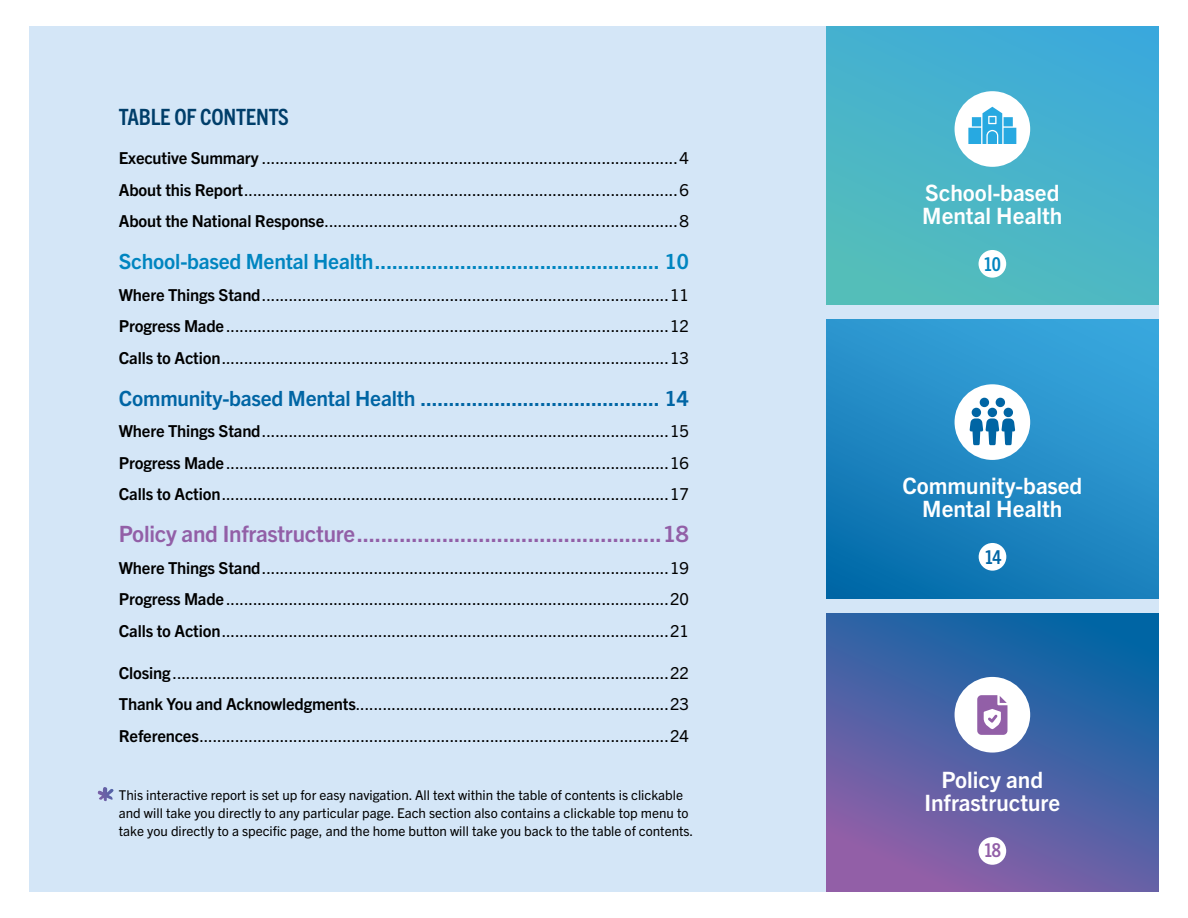
<style>
.page{position:relative;width:1188px;height:918px;background:#fff}
.page>*{position:absolute;margin:0;border:0;box-sizing:border-box;transform-origin:0 0}
.t1{font:700 22.65px/23.1px "Trade Gothic Next LT Pro";color:#fff;text-align:center}
.Body_text{font:700 22.5px "Trade Gothic Next LT Pro";letter-spacing:-.01em;color:#925fa7}
.subhead{font:700 condensed 22.5px "Trade Gothic Next LT Pro";letter-spacing:-.01em;color:#003e6a}
.Body_text-2{font:700 21px "Trade Gothic Next LT Pro";letter-spacing:-.01em;color:#0085c0}
.Body_text-3{font:700 21px "Trade Gothic Next LT Pro";letter-spacing:-.01em;color:#0065a4}
.t2{font:700 condensed 19.2px "Trade Gothic Next LT Pro";color:#925fa7}
.t3{font:700 condensed 19.2px "Trade Gothic Next LT Pro";color:#0085c0}
.t4{font:700 condensed 19.2px "Trade Gothic Next LT Pro";color:#0065a4}
.Body_text-4{font:16.5px "Trade Gothic Next LT Pro";letter-spacing:-.01em;color:#000}
.t5{font:13.5px/18px "Trade Gothic Next LT Pro";color:#000}
.s1{font-weight:700}
</style>
<div class="page">
<div style="left:29px;top:26px;width:1130px;height:866px;background:#d0e4f7"></div>
<svg style="left:826px;top:613px;width:333px;height:279px;background:#4c61a5"></svg>
<div style="left:979px;top:837px;width:27px;height:28px;background:#fff;border-radius:50%"></div>
<div style="left:955px;top:677px;width:75px;height:76px;background:#fff;border-radius:50%"></div>
<svg style="left:977px;top:695px;width:30px;height:40px"></svg>
<div style="left:826px;top:26px;width:333px;height:279px;background:linear-gradient(to right,#4eb9c2,#44b0d1)"></div>
<div style="left:979px;top:250px;width:27px;height:28px;background:#fff;border-radius:50%"></div>
<div style="left:955px;top:91px;width:75px;height:76px;background:#fff;border-radius:50%"></div>
<svg style="left:968px;top:107px;width:48px;height:37px"></svg>
<svg style="left:826px;top:320px;width:333px;height:278px;background:#218ac4"></svg>
<div style="left:979px;top:543px;width:27px;height:28px;background:#fff;border-radius:50%"></div>
<div style="left:955px;top:384px;width:75px;height:76px;background:#fff;border-radius:50%"></div>
<div style="left:980px;top:398px;width:9px;height:9px;background:#0065a4;border-radius:50%"></div>
<div style="left:996px;top:398px;width:9px;height:9px;background:#0065a4;border-radius:50%"></div>
<div style="left:972px;top:408px;width:9px;height:9px;background:#0065a4;border-radius:50%"></div>
<div style="left:988px;top:408px;width:9px;height:9px;background:#0065a4;border-radius:50%"></div>
<svg style="left:970px;top:418px;width:45px;height:27px"></svg>
<div style="left:1004px;top:408px;width:9px;height:9px;background:#0065a4;border-radius:50%"></div>
<svg style="left:97px;top:787px;width:17px;height:14px"></svg>
<p class="subhead" style="left:119px;top:102px;width:172px">TABLE OF CONTENTS</p>
<p class="Body_text-4" style="left:119px;top:147px;width:572px"><span class="s1">Executive Summary</span> .............................................................................................4</p>
<p class="Body_text-4" style="left:119px;top:178px;width:572px"><span class="s1">About this Report</span>.................................................................................................6</p>
<p class="Body_text-4" style="left:119px;top:210px;width:572px"><span class="s1">About the National Response</span>...............................................................................8</p>
<p class="Body_text-2" style="left:119px;top:247px;width:572px">School-based Mental Health.................................................. 10</p>
<p class="Body_text-4" style="left:119px;top:283px;width:572px"><span class="s1">Where Things Stand</span>...........................................................................................11</p>
<p class="Body_text-4" style="left:119px;top:315px;width:572px"><span class="s1">Progress Made</span>...................................................................................................12</p>
<p class="Body_text-4" style="left:119px;top:346px;width:572px"><span class="s1">Calls to Action</span>....................................................................................................13</p>
<p class="Body_text-3" style="left:119px;top:384px;width:572px">Community-based Mental Health .......................................... 14</p>
<p class="Body_text-4" style="left:119px;top:420px;width:572px"><span class="s1">Where Things Stand</span>...........................................................................................15</p>
<p class="Body_text-4" style="left:119px;top:451px;width:572px"><span class="s1">Progress Made</span>...................................................................................................16</p>
<p class="Body_text-4" style="left:119px;top:483px;width:572px"><span class="s1">Calls to Action</span>....................................................................................................17</p>
<p class="Body_text" style="left:119px;top:519px;width:572px">Policy and Infrastructure..................................................18</p>
<p class="Body_text-4" style="left:119px;top:556px;width:572px"><span class="s1">Where Things Stand</span>...........................................................................................19</p>
<p class="Body_text-4" style="left:119px;top:588px;width:572px"><span class="s1">Progress Made</span>...................................................................................................20</p>
<p class="Body_text-4" style="left:119px;top:619px;width:572px"><span class="s1">Calls to Action</span>....................................................................................................21</p>
<p class="Body_text-4" style="left:119px;top:661px;width:572px"><span class="s1">Closing</span>...............................................................................................................22</p>
<p class="Body_text-4" style="left:119px;top:693px;width:572px"><span class="s1">Thank You and Acknowledgments</span>......................................................................23</p>
<p class="Body_text-4" style="left:119px;top:724px;width:572px"><span class="s1">References</span>.........................................................................................................24</p>
<p class="t5" style="left:119px;top:786px;width:576px">This interactive report is set up for easy navigation. All text within the table of contents is clickable and will take you directly to any particular page. Each section also contains a clickable top menu to take you directly to a specific page, and the home button will take you back to the table of contents.</p>
<p class="t1" style="left:925px;top:179px;width:136px">School-based</p>
<p class="t1" style="left:922px;top:202px;width:142px">Mental Health</p>
<p class="t3" style="left:984px;top:251px;width:19px">10</p>
<p class="t1" style="left:902px;top:472px;width:182px">Community-based</p>
<p class="t1" style="left:922px;top:495px;width:142px">Mental Health</p>
<p class="t4" style="left:984px;top:544px;width:19px">14</p>
<p class="t1" style="left:924px;top:766px;width:137px">Policy and<br>Infrastructure</p>
<p class="t2" style="left:984px;top:837px;width:19px">18</p>
</div>
